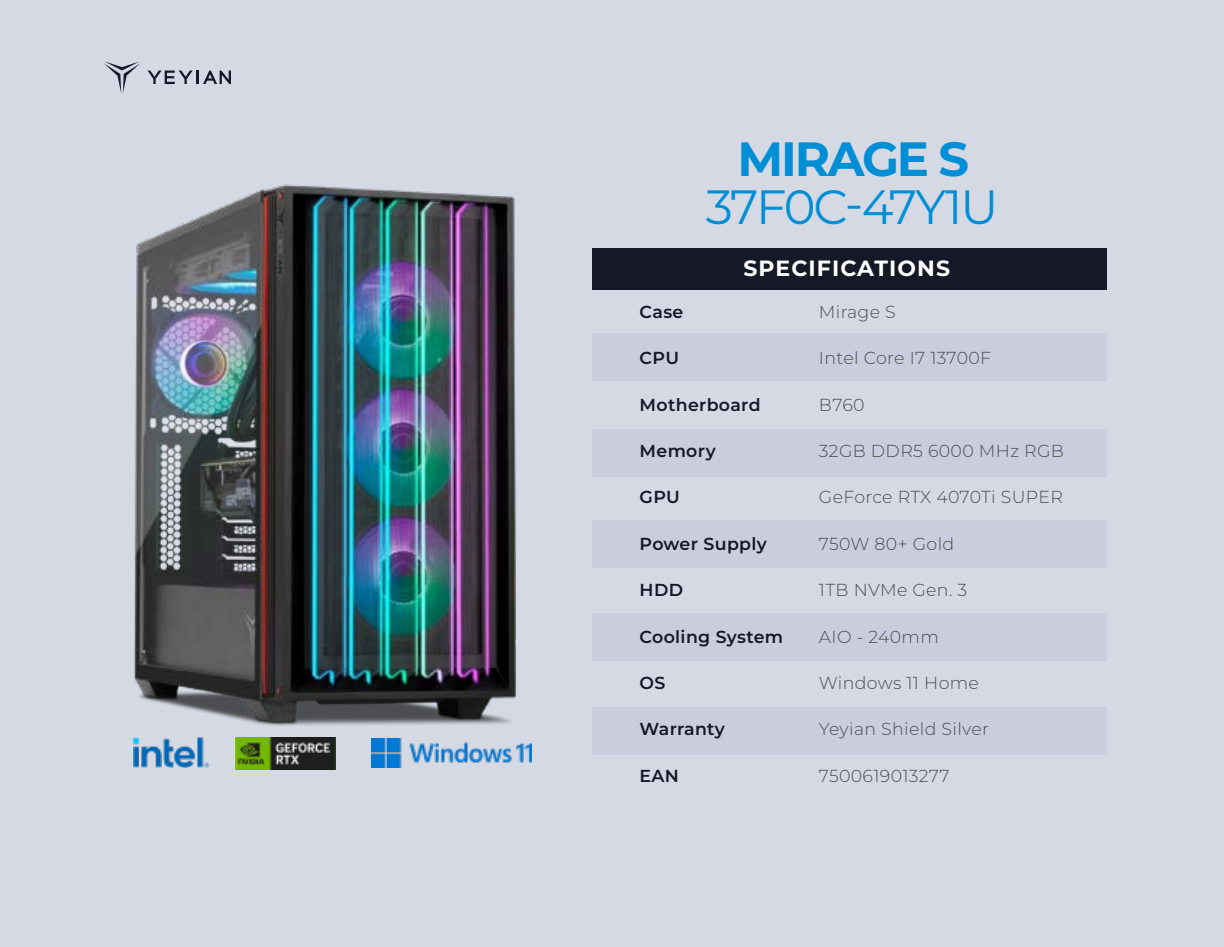
<style>
.page{position:relative;width:1224px;height:947px;background:#fff}
.page>*{position:absolute;margin:0;border:0;box-sizing:border-box;transform-origin:0 0}
.t1{font:48px "Montserrat";letter-spacing:-.045em;color:#008fd5}
.t2{font:700 48px "Montserrat";letter-spacing:-.045em;color:#008fd5}
.t3{font:700 22px "Montserrat";letter-spacing:.05em;color:#fff}
.t4{font:300 17.4px "Montserrat";letter-spacing:.02em;color:#4d4d4d}
.t5{font:600 17.4px "Montserrat";letter-spacing:.02em;color:#151826}
</style>
<div class="page">
<div style="left:0;top:0;width:1224px;height:946px;background:#d5d9e4"></div>
<div style="left:592px;top:248px;width:514px;height:41px;background:#151826"></div>
<div style="left:592px;top:333px;width:514px;height:47px;background:#c5c8db"></div>
<div style="left:592px;top:429px;width:514px;height:47px;background:#c5c8db"></div>
<div style="left:592px;top:520px;width:514px;height:47px;background:#c5c8db"></div>
<div style="left:592px;top:613px;width:514px;height:47px;background:#c5c8db"></div>
<div style="left:592px;top:707px;width:514px;height:47px;background:#c5c8db"></div>
<svg style="left:147px;top:70px;width:46px;height:14px"></svg>
<hr style="left:196px;top:70px;width:3px;height:14px;background:#151826">
<svg style="left:203px;top:70px;width:28px;height:14px"></svg>
<svg style="left:104px;top:62px;width:36px;height:31px"></svg>
<img style="left:133px;top:184px;width:529px;height:586px">
<h1 class="t2" style="left:738px;top:127px;width:233px">MIRAGE S</h1>
<h1 class="t1" style="left:706px;top:175px;width:294px">37F0C-47Y1U</h1>
<p class="t3" style="left:743px;top:253px;width:208px">SPECIFICATIONS</p>
<p class="t5" style="left:640px;top:300px;width:45px">Case</p>
<p class="t5" style="left:640px;top:346px;width:41px">CPU</p>
<p class="t5" style="left:640px;top:393px;width:123px">Motherboard</p>
<p class="t5" style="left:640px;top:439px;width:78px">Memory</p>
<p class="t5" style="left:640px;top:485px;width:42px">GPU</p>
<p class="t5" style="left:640px;top:532px;width:129px">Power Supply</p>
<p class="t5" style="left:640px;top:578px;width:45px">HDD</p>
<p class="t5" style="left:640px;top:624px;width:145px">Cooling System</p>
<p class="t5" style="left:640px;top:671px;width:27px">OS</p>
<p class="t5" style="left:640px;top:717px;width:87px">Warranty</p>
<p class="t5" style="left:640px;top:764px;width:41px">EAN</p>
<p class="t4" style="left:819px;top:300px;width:78px">Mirage S</p>
<p class="t4" style="left:819px;top:346px;width:174px">Intel Core I7 13700F</p>
<p class="t4" style="left:819px;top:393px;width:47px">B760</p>
<p class="t4" style="left:819px;top:439px;width:246px">32GB DDR5 6000 MHz RGB</p>
<p class="t4" style="left:819px;top:485px;width:246px">GeForce RTX 4070Ti SUPER</p>
<p class="t4" style="left:819px;top:532px;width:137px">750W 80+ Gold</p>
<p class="t4" style="left:819px;top:578px;width:150px">1TB NVMe Gen. 3</p>
<p class="t4" style="left:819px;top:624px;width:121px">AIO - 240mm</p>
<p class="t4" style="left:819px;top:671px;width:162px">Windows 11 Home</p>
<p class="t4" style="left:819px;top:717px;width:172px">Yeyian Shield Silver</p>
<p class="t4" style="left:819px;top:763px;width:132px">7500619013277</p>
</div>
